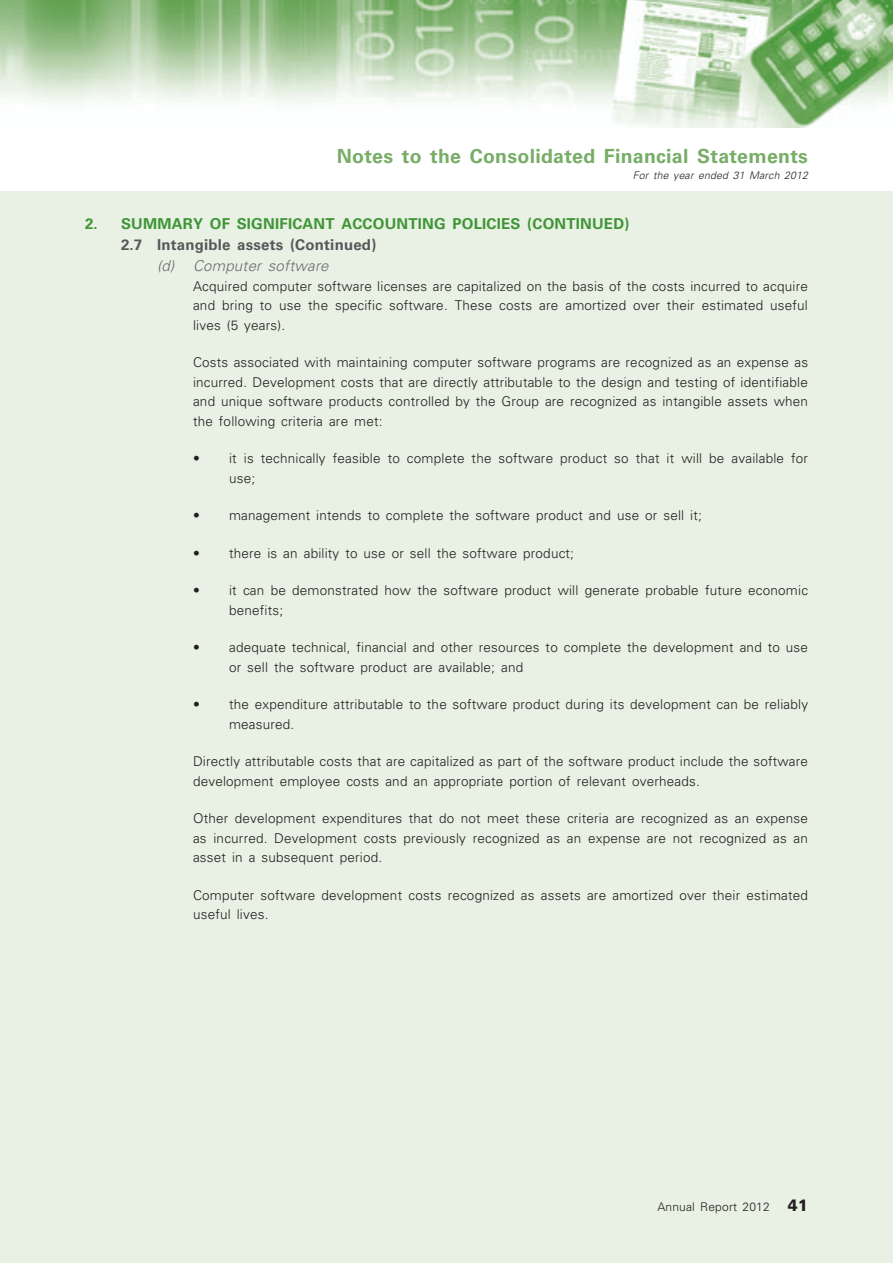
<style>
.page{position:relative;width:893px;height:1263px;background:#fff}
.page>*{position:absolute;margin:0;border:0;box-sizing:border-box;transform-origin:0 0}
.t1{font:700 19.5px "Univers LT Std";letter-spacing:.015em;color:#77ad67}
.t2{font:700 15px "Univers LT Std";letter-spacing:.015em;color:#3f9537}
.t3{font:700 15px "Univers LT Std";letter-spacing:.015em;color:#57585a}
.t4{font:italic 300 15px "Univers LT Std";letter-spacing:.015em;color:#6c6d70}
.t5{font:300 13.5px/19.5px "Univers LT Std";letter-spacing:.015em;color:#231f20}
.t6{font:300 12px "Univers LT Std";letter-spacing:.015em;color:#231f20}
.t7{font:italic 300 10.5px "Univers LT Std";letter-spacing:.015em;color:#231f20}
.s1{font-weight:900;font-size:16.5px}
</style>
<div class="page">
<div style="left:0;top:191px;width:893px;height:1072px;background:#e8f1e3"></div>
<img style="left:0;top:0;width:893px;height:127px">
<h1 class="t1" style="left:337px;top:145px;width:473px">Notes to the Consolidated Financial Statements</h1>
<p class="t7" style="left:633px;top:169px;width:176px">For the year ended 31 March 2012</p>
<p class="t2" style="left:85px;top:215px;width:59px">2. Summary</p>
<p class="t2" style="left:210px;top:215px;width:47px">of Significant</p>
<p class="t2" style="left:341px;top:215px;width:23px">Accounting</p>
<p class="t2" style="left:452px;top:215px;width:19px">Policies</p>
<p class="t2" style="left:527px;top:215px;width:27px">(Continued</p>
<p class="t2" style="left:624px;top:215px;width:6px">)</p>
<p class="t3" style="left:121px;top:236px;width:257px">2.7 Intangible assets (Continued)</p>
<p class="t4" style="left:157px;top:257px;width:173px">(d) Computer software</p>
<p class="t5" style="left:193px;top:276px;width:616px;text-align:justify">Acquired computer software licenses are capitalized on the basis of the costs incurred to acquire and bring to use the specific software. These costs are amortized over their estimated useful lives (5 years).</p>
<p class="t5" style="left:193px;top:353px;width:616px;text-align:justify">Costs associated with maintaining computer software programs are recognized as an expense as incurred. Development costs that are directly attributable to the design and testing of identifiable and unique software products controlled by the Group are recognized as intangible assets when the following criteria are met:</p>
<p class="t5" style="left:229px;top:449px;width:580px;text-indent:-36px">• it is technically feasible to complete the software product so that it will be available for use;</p>
<p class="t5" style="left:193px;top:506px;width:510px">• management intends to complete the software product and use or sell it;</p>
<p class="t5" style="left:193px;top:543px;width:382px">• there is an ability to use or sell the software product;</p>
<p class="t5" style="left:229px;top:581px;width:580px;text-indent:-36px">• it can be demonstrated how the software product will generate probable future economic benefits;</p>
<p class="t5" style="left:229px;top:638px;width:580px;text-indent:-36px">• adequate technical, financial and other resources to complete the development and to use or sell the software product are available; and</p>
<p class="t5" style="left:229px;top:695px;width:580px;text-indent:-36px">• the expenditure attributable to the software product during its development can be reliably measured.</p>
<p class="t5" style="left:193px;top:752px;width:616px">Directly attributable costs that are capitalized as part of the software product include the software development employee costs and an appropriate portion of relevant overheads.</p>
<p class="t5" style="left:193px;top:809px;width:616px;text-align:justify">Other development expenditures that do not meet these criteria are recognized as an expense as incurred. Development costs previously recognized as an expense are not recognized as an asset in a subsequent period.</p>
<p class="t5" style="left:193px;top:885px;width:616px">Computer software development costs recognized as assets are amortized over their estimated useful lives.</p>
<p class="t6" style="left:657px;top:1199px;width:152px">Annual Report 2012 <span class="s1">41</span></p>
</div>
